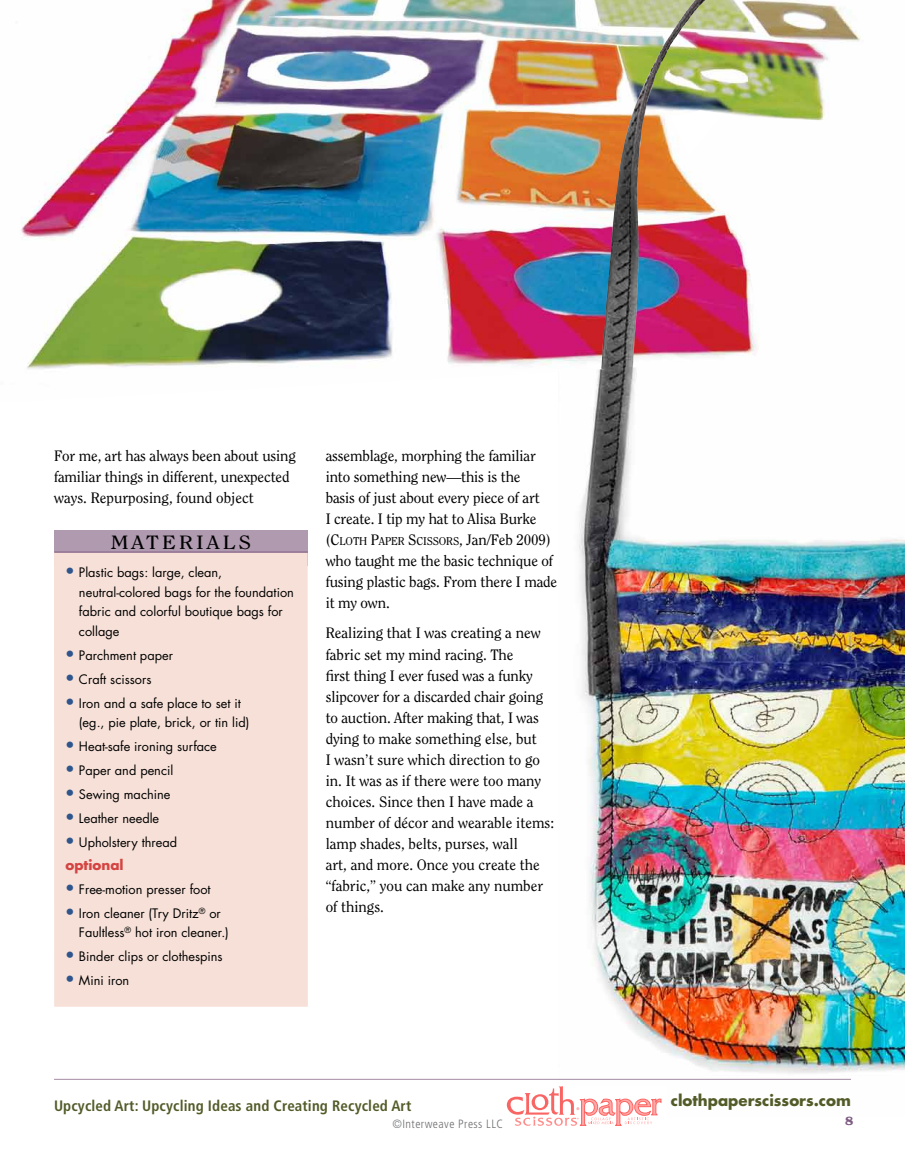
<style>
.page{position:relative;width:905px;height:1175px;background:#fff}
.page>*{position:absolute;margin:0;border:0;box-sizing:border-box;transform-origin:0 0}
.t1{font:19.2px "Clearface Std";letter-spacing:.135em;color:#000;scale:1.2 1}
.t2{font:700 condensed 15.15px "Frutiger LT Std";letter-spacing:.01em;color:#525b28}
.t3{font:15px/21px "Clearface Std";letter-spacing:-.01em;color:#000}
.t4{font:700 15px "Futura Std";color:#525b28}
.t5{font:700 13.5px "Futura Std";color:#d44442}
.t6{font:700 13.5px "Clarendon LT Std";color:#7d5b82}
.t7{font:12.75px/19.5px "Futura Std";color:#000}
.t8{font:300 condensed 12px "Frutiger LT Std";letter-spacing:.035em;color:#6d6e71}
.t9{font:11.25px "Clearface Std";letter-spacing:-.015em;color:#000}
.s1{font-size:15px}
.s2{font-family:"Clearface Std";font-weight:700;font-size:18px;color:#2f558d}
</style>
<div class="page">
<div style="left:54px;top:530px;width:254px;height:36px;background:#b09ab0"></div>
<div style="left:54px;top:552px;width:254px;height:454px;background:#f6e0d7"></div>
<hr style="left:54px;top:552px;width:254px;height:1px;background:#744f7a">
<img style="left:558px;top:402px;width:346px;height:678px">
<img style="left:21px;top:0;width:840px;height:402px">
<img style="left:601px;top:0;width:104px;height:379px">
<hr style="left:54px;top:1078px;width:796px;height:1px;background:#a38aa4">
<svg style="left:506px;top:1086px;width:156px;height:40px"></svg>
<p class="t3" style="left:54px;top:446px;width:243px">For me, art has always been about using familiar things in different, unexpected ways. Repurposing, found object</p>
<p class="t3" style="left:326px;top:446px;width:215px">assemblage, morphing the familiar into something new—this is the basis of just about every piece of art I create. I tip my hat to Alisa Burke</p>
<p class="t9" style="left:326px;top:535px;width:226px"><span class="s1">(C</span>LOTH <span class="s1">P</span>APER <span class="s1">S</span>CISSORS<span class="s1">,</span> <span class="s1">Jan/Feb 2009)</span></p>
<p class="t3" style="left:325px;top:551px;width:233px">who taught me the basic technique of fusing plastic bags. From there I made it my own.</p>
<p class="t3" style="left:325px;top:623px;width:230px">Realizing that I was creating a new fabric set my mind racing. The<br>first thing I ever fused was a funky slipcover for a discarded chair going to auction. After making that, I was dying to make something else, but<br>I wasn’t sure which direction to go in. It was as if there were too many choices. Since then I have made a number of décor and wearable items: lamp shades, belts, purses, wall<br>art, and more. Once you create the “fabric,” you can make any number of things.</p>
<p class="t1" style="left:111px;top:530px;width:119px">MATERIALS</p>
<p class="t7" style="left:79px;top:563px;width:216px;text-indent:-14px"><span class="s2">•</span> Plastic bags: large, clean, neutral-colored bags for the foundation fabric and colorful boutique bags for collage</p>
<p class="t7" style="left:65px;top:645px;width:109px"><span class="s2">•</span> Parchment paper</p>
<p class="t7" style="left:65px;top:669px;width:87px"><span class="s2">•</span> Craft scissors</p>
<p class="t7" style="left:79px;top:693px;width:172px;text-indent:-14px"><span class="s2">•</span> Iron and a safe place to set it (eg., pie plate, brick, or tin lid)</p>
<p class="t7" style="left:65px;top:737px;width:153px"><span class="s2">•</span> Heat-safe ironing surface</p>
<p class="t7" style="left:65px;top:761px;width:109px"><span class="s2">•</span> Paper and pencil</p>
<p class="t7" style="left:65px;top:785px;width:106px"><span class="s2">•</span> Sewing machine</p>
<p class="t7" style="left:65px;top:809px;width:95px"><span class="s2">•</span> Leather needle</p>
<p class="t7" style="left:65px;top:833px;width:113px"><span class="s2">•</span> Upholstery thread</p>
<p class="t5" style="left:65px;top:855px;width:60px">optional</p>
<p class="t7" style="left:65px;top:879px;width:147px"><span class="s2">•</span> Free-motion presser foot</p>
<p class="t7" style="left:79px;top:903px;width:151px;text-indent:-13px"><span class="s2">•</span> Iron cleaner (Try Dritz<sup>®</sup> or<br>Faultless<sup>®</sup> hot iron cleaner.)</p>
<p class="t7" style="left:65px;top:947px;width:159px"><span class="s2">•</span> Binder clips or clothespins</p>
<p class="t7" style="left:65px;top:971px;width:65px"><span class="s2">•</span> Mini iron</p>
<p class="t2" style="left:54px;top:1097px;width:359px">Upcycled Art: Upcycling Ideas and Creating Recycled Art</p>
<p class="t8" style="left:392px;top:1117px;width:112px">©Interweave Press LLC</p>
<p class="t4" style="left:670px;top:1090px;width:182px">clothpaperscissors.com</p>
<p class="t6" style="left:845px;top:1112px;width:10px">8</p>
</div>
